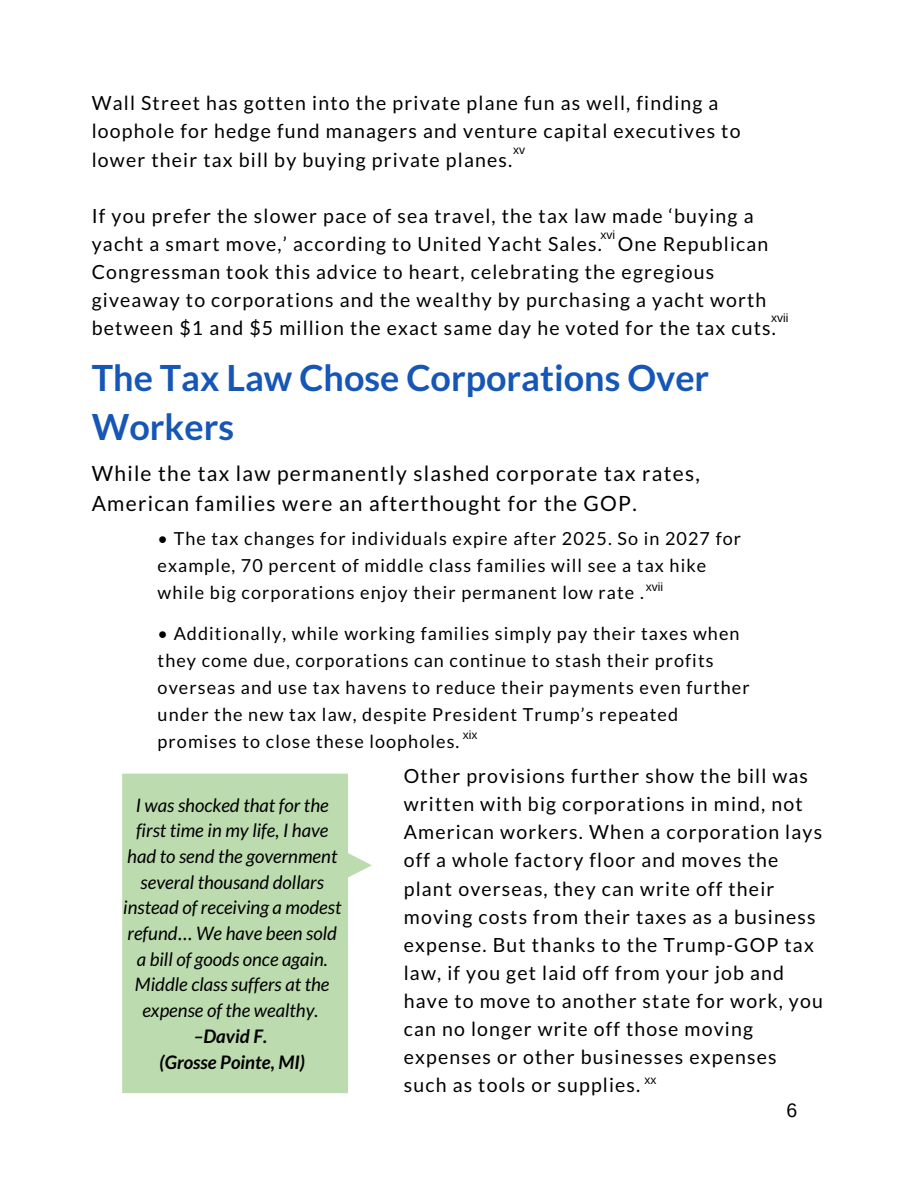
<style>
.page{position:relative;width:918px;height:1188px;background:#fff}
.page>*{position:absolute;margin:0;border:0;box-sizing:border-box;transform-origin:0 0}
.t1{font:700 36px/49.5px "Lato";color:#1656b6}
.t2{font:21px/30.3px "Lato";letter-spacing:.06em;color:#000}
.t3{font:19.5px/28.2px "Lato";letter-spacing:.06em;color:#000}
.t4{font:19.5px "Arimo";color:#000}
.t5{font:italic 18.6px/25.7px "Lato";color:#000;text-align:center}
.t6{font:italic 700 18.6px/25.7px "Lato";color:#000;text-align:center}
.t7{font:18px/27px "Lato";letter-spacing:.06em;color:#000}
.t8{font:12px "Arimo";color:#000}
.s1{font-family:"Noto Sans Gurmukhi";font-style:normal}
</style>
<div class="page">
<svg style="left:122px;top:774px;width:250px;height:319px;background:#c2deb5"></svg>
<p class="t3" style="left:92px;top:89px;width:650px">Wall Street has gotten into the private plane fun as well, finding a loophole for hedge fund managers and venture capital executives to lower their tax bill by buying private planes.</p>
<p class="t3" style="left:92px;top:201px;width:686px">If you prefer the slower pace of sea travel, the tax law made ‘buying a yacht a smart move,’ according to United Yacht Sales. One Republican Congressman took this advice to heart, celebrating the egregious giveaway to corporations and the wealthy by purchasing a yacht worth between $1 and $5 million the exact same day he voted for the tax cuts.</p>
<h1 class="t1" style="left:92px;top:352px;width:619px">The Tax Law Chose Corporations Over<br>Workers</h1>
<p class="t2" style="left:92px;top:458px;width:610px">While the tax law permanently slashed corporate tax rates,<br>American families were an afterthought for the GOP.</p>
<p class="t7" style="left:158px;top:524px;width:585px">• The tax changes for individuals expire after 2025. So in 2027 for example, 70 percent of middle class families will see a tax hike while big corporations enjoy their permanent low rate .</p>
<p class="t8" style="left:513px;top:143px;width:13px">xv</p>
<p class="t8" style="left:601px;top:228px;width:16px">xvi</p>
<p class="t8" style="left:771px;top:312px;width:19px">xvii</p>
<p class="t8" style="left:646px;top:580px;width:19px">xvii</p>
<p class="t7" style="left:158px;top:619px;width:594px">• Additionally, while working families simply pay their taxes when they come due, corporations can continue to stash their profits overseas and use tax havens to reduce their payments even further under the new tax law, despite President Trump’s repeated promises to close these loopholes.</p>
<p class="t8" style="left:463px;top:729px;width:16px">xix</p>
<p class="t5" style="left:123px;top:792px;width:220px">I was shocked that for the first time in my life, I have had to send the government several thousand dollars instead of receiving a modest refund<span class="s1">…</span> We have been sold a bill of goods once again.<br>Middle class suffers at the expense of the wealthy.</p>
<p class="t6" style="left:160px;top:1023px;width:147px">–David F.<br>(Grosse Pointe, MI)</p>
<p class="t3" style="left:404px;top:761px;width:421px">Other provisions further show the bill was written with big corporations in mind, not American workers. When a corporation lays off a whole factory floor and moves the plant overseas, they can write off their moving costs from their taxes as a business expense. But thanks to the Trump-GOP tax law, if you get laid off from your job and have to move to another state for work, you can no longer write off those moving expenses or other businesses expenses such as tools or supplies.</p>
<p class="t8" style="left:644px;top:1073px;width:13px">xx</p>
<p class="t4" style="left:786px;top:1099px;width:12px">6</p>
</div>
